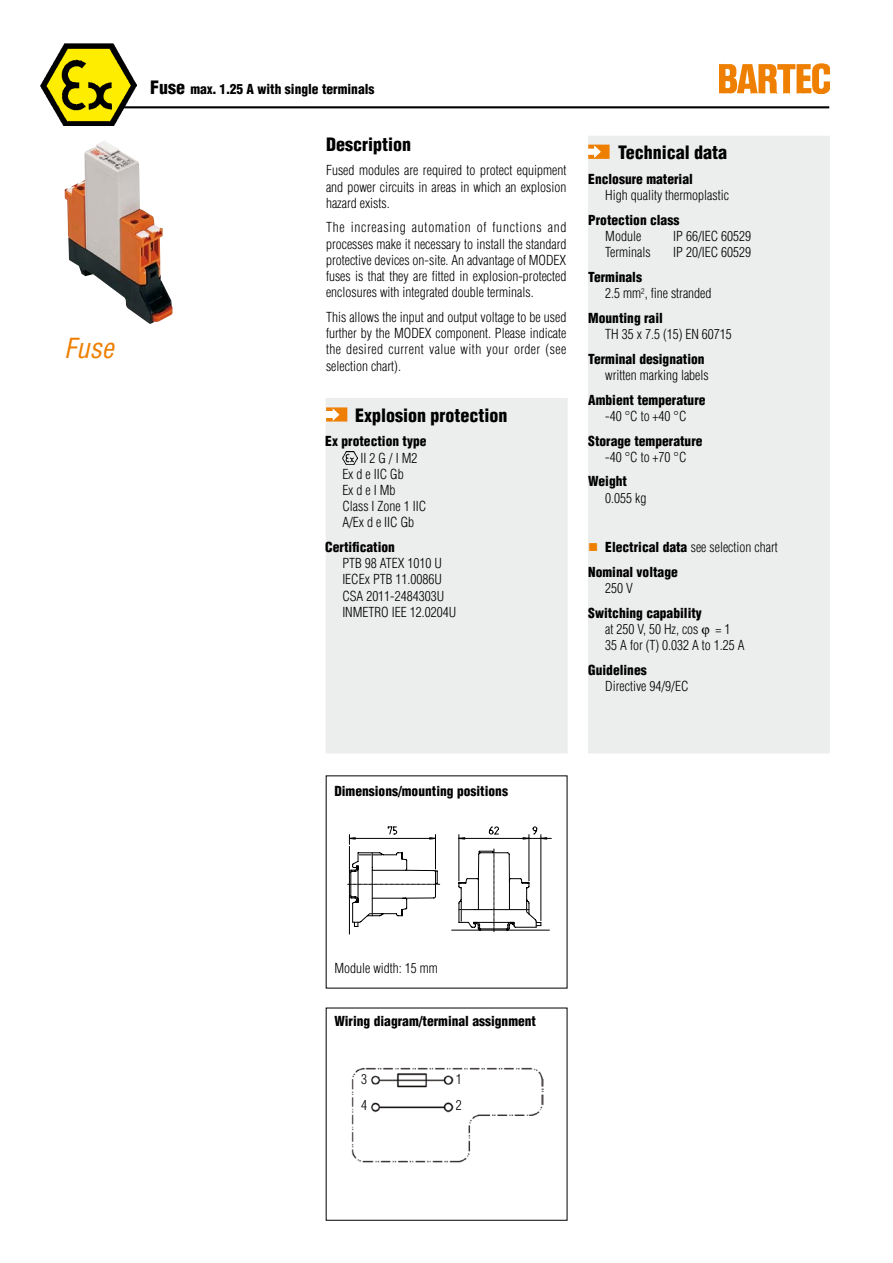
<style>
.page{position:relative;width:893px;height:1263px;background:#fff}
.page>*{position:absolute;margin:0;border:0;box-sizing:border-box;transform-origin:0 0}
.t1{font:italic condensed 27px "Helvetica";color:#ee7f00}
.t2{font:900 condensed 18px "Helvetica";color:#000}
.t3{font:300 condensed 13.5px/16.2px "Helvetica";color:#000}
.t4{font:900 condensed 13.5px/24.8px "Helvetica";color:#000}
.s1{font-size:18px}
.s2{font-weight:900}
.s3{color:#ee7f00}
.s4{font-weight:300}
</style>
<div class="page">
<hr style="left:123px;top:106px;width:706px;height:2px;background:#000">
<img style="left:41px;top:44px;width:96px;height:82px">
<img style="left:65px;top:141px;width:108px;height:183px">
<div style="left:588px;top:136px;width:242px;height:617px;background:#eceded"></div>
<svg style="left:348px;top:826px;width:204px;height:108px"></svg>
<div style="left:588px;top:145px;width:22px;height:14px;background:#ee7f00;border:2px solid #ee7f00"></div>
<div style="left:586px;top:149px;width:10px;height:6px;background:#fff;border:2px solid #fff"></div>
<svg style="left:593px;top:144px;width:9px;height:15px"></svg>
<img style="left:351px;top:1067px;width:193px;height:95px">
<div style="left:326px;top:398px;width:241px;height:355px;background:#eceded"></div>
<div style="left:326px;top:407px;width:21px;height:14px;background:#ee7f00;border:2px solid #ee7f00"></div>
<div style="left:325px;top:412px;width:10px;height:6px;background:#fff"></div>
<svg style="left:332px;top:407px;width:8px;height:15px"></svg>
<img style="left:342px;top:451px;width:15px;height:13px">
<img style="left:719px;top:64px;width:111px;height:30px">
<h1 class="t1" style="left:64px;top:331px;width:51px">Fuse</h1>
<p class="t4" style="left:150px;top:76px;width:226px"><span class="s1">Fuse</span> max. 1.25 A with single terminals</p>
<h2 class="t2" style="left:326px;top:133px;width:86px">Description</h2>
<p class="t3" style="left:326px;top:162px;width:242px;text-align:justify">Fused modules are required to protect equipment and power circuits in areas in which an explosion hazard exists.</p>
<p class="t3" style="left:326px;top:219px;width:242px;text-align:justify">The increasing automation of functions and processes make it necessary to install the standard protective devices on-site. An advantage of MODEX fuses is that they are fitted in explosion-protected enclosures with integrated double terminals.</p>
<p class="t3" style="left:326px;top:309px;width:242px;text-align:justify">This allows the input and output voltage to be used further by the MODEX component. Please indicate the desired current value with your order (see selection chart).</p>
<h2 class="t2" style="left:355px;top:404px;width:154px">Explosion protection</h2>
<p class="t4" style="left:325px;top:429px;width:103px">Ex protection type</p>
<p class="t3" style="left:342px;top:449px;width:85px;text-indent:18px">II 2 G / I M2<br>Ex d e IIC Gb<br>Ex d e I Mb<br>Class I Zone 1 IIC<br>A/Ex d e IIC Gb</p>
<p class="t4" style="left:325px;top:535px;width:71px">Certification</p>
<p class="t3" style="left:342px;top:555px;width:115px">PTB 98 ATEX 1010 U<br>IECEx PTB 11.0086U<br>CSA 2011-2484303U<br>INMETRO IEE 12.0204U</p>
<h2 class="t2" style="left:618px;top:141px;width:111px">Technical data</h2>
<p class="t4" style="left:588px;top:166px;width:106px">Enclosure material</p>
<p class="t3" style="left:605px;top:187px;width:125px">High quality thermoplastic</p>
<p class="t4" style="left:588px;top:207px;width:93px">Protection class</p>
<p class="t3" style="left:605px;top:228px;width:37px">Module</p>
<p class="t3" style="left:673px;top:228px;width:79px">IP 66/IEC 60529</p>
<p class="t3" style="left:605px;top:244px;width:47px">Terminals</p>
<p class="t3" style="left:673px;top:244px;width:79px">IP 20/IEC 60529</p>
<p class="t3" style="left:605px;top:269px;width:108px;text-indent:-17px"><span class="s2">Terminals<br></span>2.5 mm<sup>2</sup>, fine stranded</p>
<p class="t4" style="left:588px;top:305px;width:76px">Mounting rail</p>
<p class="t3" style="left:605px;top:326px;width:128px">TH 35 x 7.5 (15) EN 60715</p>
<p class="t4" style="left:588px;top:346px;width:118px">Terminal designation</p>
<p class="t3" style="left:605px;top:367px;width:105px">written marking labels</p>
<p class="t4" style="left:588px;top:387px;width:119px">Ambient temperature</p>
<p class="t3" style="left:605px;top:408px;width:83px">-40 °C to +40 °C</p>
<p class="t4" style="left:588px;top:428px;width:116px">Storage temperature</p>
<p class="t3" style="left:605px;top:449px;width:83px">-40 °C to +70 °C</p>
<p class="t4" style="left:588px;top:469px;width:40px">Weight</p>
<p class="t3" style="left:605px;top:490px;width:43px">0.055 kg</p>
<p class="t4" style="left:588px;top:535px;width:191px"><span class="s3">■</span> Electrical data <span class="s4">see selection chart<br></span>Nominal voltage</p>
<p class="t3" style="left:605px;top:580px;width:29px">250 V</p>
<p class="t4" style="left:588px;top:600px;width:115px">Switching capability</p>
<p class="t3" style="left:605px;top:621px;width:95px">at 250 V, 50 Hz, cos</p>
<p class="t3" style="left:605px;top:621px;width:141px;text-indent:110px">= 1<br>35 A for (T) 0.032 A to 1.25 A</p>
<p class="t4" style="left:588px;top:657px;width:60px">Guidelines</p>
<p class="t3" style="left:605px;top:678px;width:85px">Directive 94/9/EC</p>
<p class="t4" style="left:334px;top:778px;width:175px">Dimensions/mounting positions</p>
<p class="t3" style="left:334px;top:960px;width:105px">Module width: 15 mm</p>
<p class="t4" style="left:334px;top:1009px;width:203px">Wiring diagram/terminal assignment</p>
<p class="t3" style="left:361px;top:1066px;width:7px;line-height:26px">3<br>4</p>
<p class="t3" style="left:456px;top:1066px;width:7px;line-height:26px">1<br>2</p>
</div>
